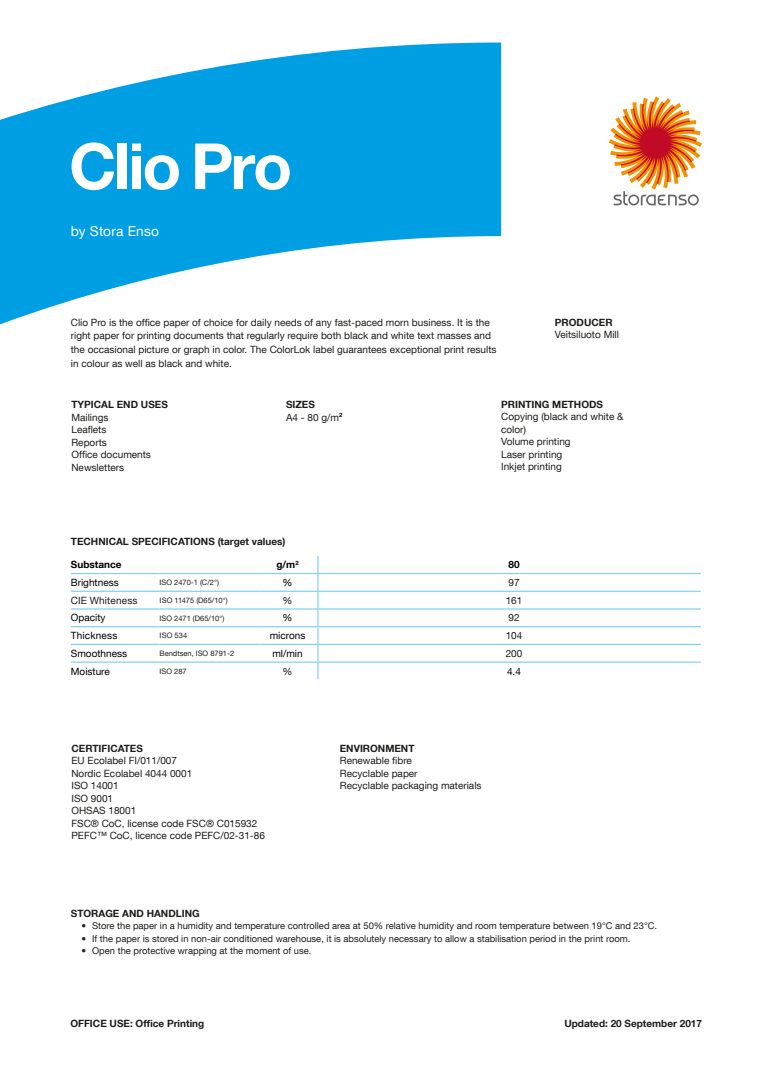
<style>
.page{position:relative;width:773px;height:1081px;background:#fff}
.page>*{position:absolute;margin:0;border:0;box-sizing:border-box;transform-origin:0 0}
.t1{font:700 63.75px "Helvetica Neue LT Com";letter-spacing:-.035em;color:#fff}
.t2{font:13.75px "Helvetica Neue LT Com";letter-spacing:.015em;color:#fff}
._6__Body_text_7_5_pt{font:10px/13.8px "Helvetica Neue LT Com";color:#1d1d1b}
._5__TITLES_All_caps{font:700 10px "Helvetica Neue LT Com";color:#1d1d1b}
.t3{font:10px "Helvetica Neue LT Com";color:#000}
.t4{font:700 10px "Helvetica Neue LT Com";color:#000}
.t5{font:10px "Helvetica Neue LT Com";letter-spacing:.02em;color:#000}
.t6{font:9.38px "Helvetica Neue LT Com";color:#1d1d1b}
.t7{font:7.5px "Helvetica Neue LT Com";color:#1d1d1b}
</style>
<div class="page">
<svg style="left:0;top:43px;width:501px;height:282px;fill:#009fe3"></svg>
<svg style="left:608px;top:96px;width:94px;height:109px"></svg>
<svg style="left:71px;top:556px;width:629px;height:123px"></svg>
<hr style="left:71px;top:573px;width:88px;height:1px;background:#84d0f5">
<hr style="left:159px;top:573px;width:102px;height:1px;background:#84d0f5">
<hr style="left:261px;top:573px;width:57px;height:1px;background:#84d0f5">
<hr style="left:71px;top:590px;width:88px;height:2px;background:#84d0f5">
<hr style="left:159px;top:590px;width:102px;height:2px;background:#84d0f5">
<hr style="left:261px;top:590px;width:57px;height:2px;background:#84d0f5">
<hr style="left:71px;top:608px;width:88px;height:1px;background:#84d0f5">
<hr style="left:159px;top:608px;width:102px;height:1px;background:#84d0f5">
<hr style="left:261px;top:608px;width:57px;height:1px;background:#84d0f5">
<hr style="left:71px;top:626px;width:88px;height:1px;background:#84d0f5">
<hr style="left:159px;top:626px;width:102px;height:1px;background:#84d0f5">
<hr style="left:261px;top:626px;width:57px;height:1px;background:#84d0f5">
<hr style="left:71px;top:644px;width:88px;height:1px;background:#84d0f5">
<hr style="left:159px;top:644px;width:102px;height:1px;background:#84d0f5">
<hr style="left:261px;top:644px;width:57px;height:1px;background:#84d0f5">
<hr style="left:71px;top:661px;width:88px;height:2px;background:#84d0f5">
<hr style="left:159px;top:661px;width:102px;height:2px;background:#84d0f5">
<hr style="left:261px;top:661px;width:57px;height:2px;background:#84d0f5">
<hr style="left:318px;top:573px;width:382px;height:1px;background:#84d0f5">
<hr style="left:318px;top:590px;width:382px;height:2px;background:#84d0f5">
<hr style="left:318px;top:608px;width:382px;height:1px;background:#84d0f5">
<hr style="left:318px;top:626px;width:382px;height:1px;background:#84d0f5">
<hr style="left:318px;top:644px;width:382px;height:1px;background:#84d0f5">
<hr style="left:318px;top:661px;width:382px;height:2px;background:#84d0f5">
<svg style="left:317px;top:556px;width:1px;height:123px"></svg>
<p class="t1" style="left:69px;top:126px;width:224px">Clio Pro</p>
<p class="t2" style="left:71px;top:222px;width:90px">by Stora Enso</p>
<p class="_6__Body_text_7_5_pt" style="left:71px;top:315px;width:427px">Clio Pro is the office paper of choice for daily needs of any fast-paced morn business. It is the right paper for printing documents that regularly require both black and white text masses and the occasional picture or graph in color. The ColorLok label guarantees exceptional print results in colour as well as black and white.</p>
<p class="_5__TITLES_All_caps" style="left:555px;top:316px;width:59px">PRODUCER</p>
<p class="_6__Body_text_7_5_pt" style="left:555px;top:327px;width:66px">Veitsiluoto Mill</p>
<p class="_5__TITLES_All_caps" style="left:71px;top:398px;width:98px">TYPICAL END USES</p>
<p class="_6__Body_text_7_5_pt" style="left:71px;top:410px;width:39px">Mailings</p>
<p class="_6__Body_text_7_5_pt" style="left:71px;top:422px;width:36px">Leaflets</p>
<p class="_6__Body_text_7_5_pt" style="left:71px;top:435px;width:37px">Reports</p>
<p class="_6__Body_text_7_5_pt" style="left:71px;top:447px;width:81px">Office documents</p>
<p class="_6__Body_text_7_5_pt" style="left:71px;top:460px;width:54px">Newsletters</p>
<p class="_5__TITLES_All_caps" style="left:286px;top:398px;width:30px">SIZES</p>
<p class="_6__Body_text_7_5_pt" style="left:286px;top:410px;width:58px">A4 - 80 g/m<sup>2</sup></p>
<p class="_5__TITLES_All_caps" style="left:501px;top:398px;width:103px">PRINTING METHODS</p>
<p class="_6__Body_text_7_5_pt" style="left:501px;top:410px;width:124px;line-height:12.5px">Copying (black and white &amp; color)</p>
<p class="_6__Body_text_7_5_pt" style="left:501px;top:435px;width:71px">Volume printing</p>
<p class="_6__Body_text_7_5_pt" style="left:501px;top:447px;width:63px">Laser printing</p>
<p class="_6__Body_text_7_5_pt" style="left:501px;top:460px;width:62px">Inkjet printing</p>
<p class="_5__TITLES_All_caps" style="left:71px;top:535px;width:216px">TECHNICAL SPECIFICATIONS (target values)</p>
<p class="t4" style="left:71px;top:558px;width:52px">Substance</p>
<p class="t4" style="left:276px;top:558px;width:24px">g/m<sup>2</sup></p>
<p class="t4" style="left:508px;top:558px;width:13px">80</p>
<p class="t3" style="left:71px;top:576px;width:49px">Brightness</p>
<p class="t7" style="left:159px;top:578px;width:61px">ISO 2470-1 (C/2°)</p>
<p class="t3" style="left:282px;top:576px;width:11px">%</p>
<p class="_6__Body_text_7_5_pt" style="left:508px;top:575px;width:13px">97</p>
<p class="_6__Body_text_7_5_pt" style="left:71px;top:593px;width:68px">CIE Whiteness</p>
<p class="t7" style="left:159px;top:595px;width:70px">ISO 11475 (D65/10°)</p>
<p class="_6__Body_text_7_5_pt" style="left:282px;top:593px;width:11px">%</p>
<p class="_6__Body_text_7_5_pt" style="left:505px;top:593px;width:18px">161</p>
<p class="t3" style="left:71px;top:612px;width:36px">Opacity</p>
<p class="t7" style="left:159px;top:613px;width:66px">ISO 2471 (D65/10°)</p>
<p class="t3" style="left:282px;top:612px;width:11px">%</p>
<p class="_6__Body_text_7_5_pt" style="left:508px;top:611px;width:13px">92</p>
<p class="t5" style="left:71px;top:629px;width:48px">Thickness</p>
<p class="t7" style="left:159px;top:631px;width:29px">ISO 534</p>
<p class="t3" style="left:270px;top:629px;width:37px">microns</p>
<p class="_6__Body_text_7_5_pt" style="left:505px;top:628px;width:18px">104</p>
<p class="t3" style="left:71px;top:647px;width:58px">Smoothness</p>
<p class="t7" style="left:159px;top:649px;width:76px">Bendtsen, ISO 8791-2</p>
<p class="t3" style="left:272px;top:647px;width:32px">ml/min</p>
<p class="_6__Body_text_7_5_pt" style="left:505px;top:646px;width:18px">200</p>
<p class="t3" style="left:71px;top:665px;width:40px">Moisture</p>
<p class="t7" style="left:159px;top:667px;width:29px">ISO 287</p>
<p class="_6__Body_text_7_5_pt" style="left:282px;top:664px;width:11px">%</p>
<p class="t3" style="left:507px;top:665px;width:15px">4.4</p>
<p class="_5__TITLES_All_caps" style="left:71px;top:742px;width:73px">CERTIFICATES</p>
<p class="_6__Body_text_7_5_pt" style="left:71px;top:754px;width:107px">EU Ecolabel FI/011/007</p>
<p class="_6__Body_text_7_5_pt" style="left:71px;top:766px;width:122px">Nordic Ecolabel 4044 0001</p>
<p class="_6__Body_text_7_5_pt" style="left:71px;top:779px;width:49px">ISO 14001</p>
<p class="_6__Body_text_7_5_pt" style="left:71px;top:791px;width:43px">ISO 9001</p>
<p class="_6__Body_text_7_5_pt" style="left:71px;top:804px;width:66px">OHSAS 18001</p>
<p class="_6__Body_text_7_5_pt" style="left:71px;top:816px;width:187px">FSC® CoC, license code FSC® C015932</p>
<p class="_6__Body_text_7_5_pt" style="left:71px;top:829px;width:195px">PEFC™ CoC, licence code PEFC/02-31-86</p>
<p class="_5__TITLES_All_caps" style="left:340px;top:742px;width:76px">ENVIRONMENT</p>
<p class="_6__Body_text_7_5_pt" style="left:340px;top:754px;width:74px">Renewable fibre</p>
<p class="_6__Body_text_7_5_pt" style="left:340px;top:766px;width:79px">Recyclable paper</p>
<p class="_6__Body_text_7_5_pt" style="left:340px;top:779px;width:143px">Recyclable packaging materials</p>
<p class="_5__TITLES_All_caps" style="left:71px;top:907px;width:130px">STORAGE AND HANDLING</p>
<p class="t6" style="left:81px;top:920px;width:577px">• Store the paper in a humidity and temperature controlled area at 50% relative humidity and room temperature between 19°C and 23°C.</p>
<p class="t6" style="left:81px;top:932px;width:550px">• If the paper is stored in non-air conditioned warehouse, it is absolutely necessary to allow a stabilisation period in the print room.</p>
<p class="t6" style="left:81px;top:945px;width:231px">• Open the protective wrapping at the moment of use.</p>
<p class="_5__TITLES_All_caps" style="left:70px;top:1017px;width:135px">OFFICE USE: Office Printing</p>
<p class="_5__TITLES_All_caps" style="left:564px;top:1017px;width:139px">Updated: 20 September 2017</p>
</div>
